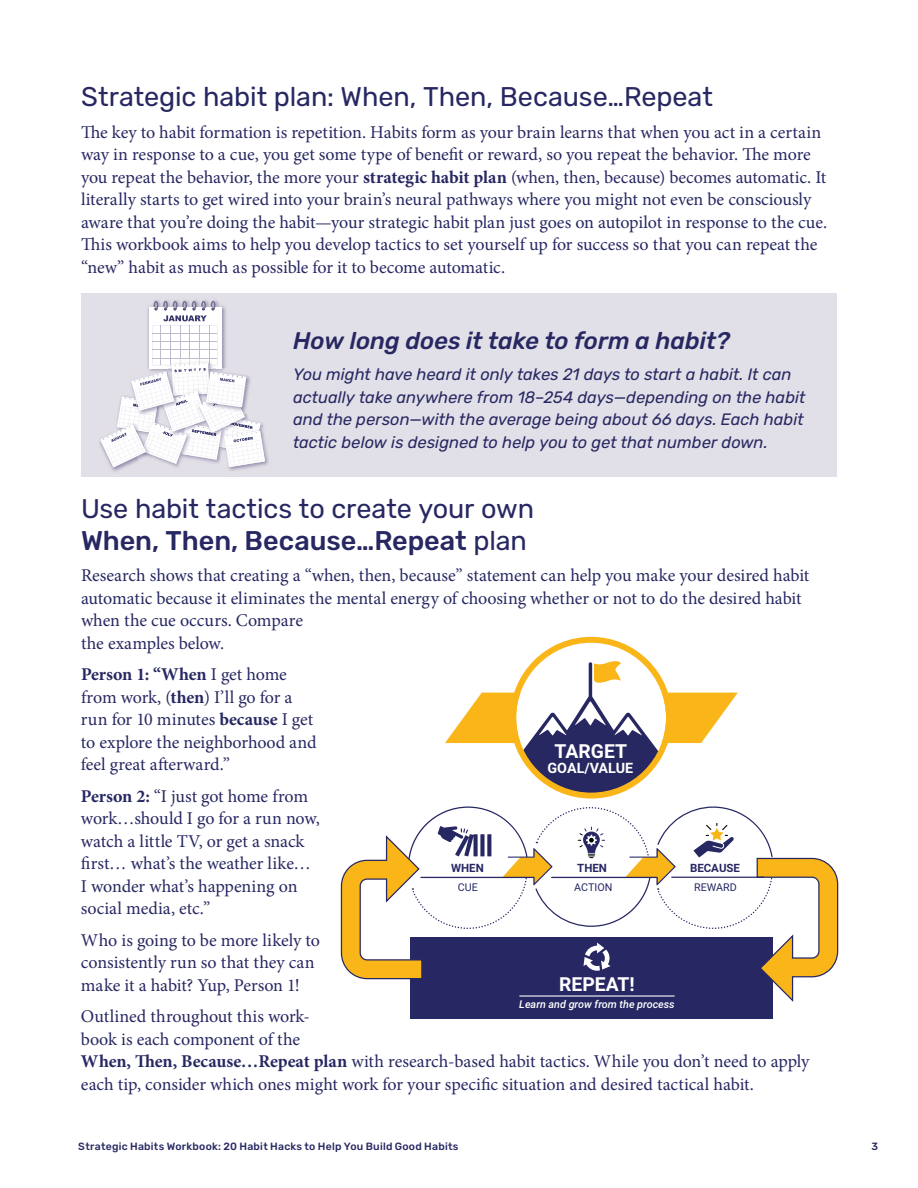
<style>
.page{position:relative;width:918px;height:1188px;background:#fff}
.page>*{position:absolute;margin:0;border:0;box-sizing:border-box;transform-origin:0 0}
.t1{font:27px/32.4px "Rubik";letter-spacing:-.005em;color:#272862}
.t2{font:italic 500 24px "Rubik";color:#272862}
.t3{font:700 19.35px "Roboto";color:#fff}
.t4{font:18px/22.5px "Minion Pro";letter-spacing:-.005em;color:#272862}
.t5{font:italic 16.5px/22.5px "Rubik";color:#272862}
.t6{font:700 14.4px "Roboto";color:#fff}
.t7{font:700 11.4px "Roboto";color:#272863}
.t8{font:italic 500 10.8px "Roboto";color:#fff}
.t9{font:10.8px "Roboto";color:#272863}
.t10{font:500 10.5px "Rubik";letter-spacing:.02em;color:#272862}
.s1{font-weight:700}
.s2{font-weight:500}
</style>
<div class="page">
<div style="left:81px;top:294px;width:755px;height:183px;background:#e1dfe7"></div>
<img style="left:229px;top:453px;width:40px;height:18px">
<img style="left:265px;top:444px;width:2px;height:16px">
<img style="left:99px;top:441px;width:24px;height:31px">
<svg style="left:100px;top:301px;width:165px;height:167px"></svg>
<div style="left:410px;top:937px;width:363px;height:82px;background:#272863"></div>
<svg style="left:445px;top:637px;width:293px;height:162px"></svg>
<svg style="left:417px;top:806px;width:421px;height:196px"></svg>
<svg style="left:341px;top:834px;width:424px;height:146px"></svg>
<h2 class="t1" style="left:81px;top:81px;width:633px">Strategic habit plan: When, Then, Because…Repeat</h2>
<p class="t4" style="left:81px;top:121px;width:748px">The key to habit formation is repetition. Habits form as your brain learns that when you act in a certain way in response to a cue, you get some type of benefit or reward, so you repeat the behavior. The more you repeat the behavior, the more your <span class="s1">strategic habit plan</span> (when, then, because) becomes automatic. It literally starts to get wired into your brain’s neural pathways where you might not even be consciously aware that you’re doing the habit—your strategic habit plan just goes on autopilot in response to the cue.<br>This workbook aims to help you develop tactics to set yourself up for success so that you can repeat the “new” habit as much as possible for it to become automatic.</p>
<h2 class="t2" style="left:293px;top:327px;width:438px">How long does it take to form a habit?</h2>
<p class="t5" style="left:293px;top:364px;width:514px">You might have heard it only takes 21 days to start a habit. It can actually take anywhere from 18–254 days—depending on the habit and the person—with the average being about 66 days. Each habit tactic below is designed to help you to get that number down.</p>
<h2 class="t1" style="left:81px;top:493px;width:455px">Use habit tactics to create your own<br><span class="s2">When, Then, Because…Repeat</span> plan</h2>
<p class="t4" style="left:81px;top:565px;width:730px">Research shows that creating a “when, then, because” statement can help you make your desired habit automatic because it eliminates the mental energy of choosing whether or not to do the desired habit when the cue occurs. Compare<br>the examples below.</p>
<p class="t4" style="left:81px;top:664px;width:237px"><span class="s1">Person 1: “When</span> I get home from work, (<span class="s1">then</span>) I’ll go for a run for 10 minutes <span class="s1">because</span> I get to explore the neighborhood and feel great afterward.”</p>
<p class="t4" style="left:81px;top:785px;width:240px"><span class="s1">Person 2:</span> “I just got home from work…should I go for a run now, watch a little TV, or get a snack first… what’s the weather like…<br>I wonder what’s happening on social media, etc.”</p>
<p class="t4" style="left:81px;top:929px;width:241px">Who is going to be more likely to consistently run so that they can make it a habit? Yup, Person 1!</p>
<p class="t4" style="left:81px;top:1006px;width:730px">Outlined throughout this work-<br>book is each component of the<br><span class="s1">When, Then, Because…Repeat plan</span> with research-based habit tactics. While you don’t need to apply each tip, consider which ones might work for your specific situation and desired tactical habit.</p>
<p class="t3" style="left:555px;top:740px;width:74px">TARGET</p>
<p class="t6" style="left:548px;top:760px;width:87px">GOAL/VALUE</p>
<p class="t7" style="left:451px;top:862px;width:34px">WHEN</p>
<p class="t7" style="left:577px;top:862px;width:31px">THEN</p>
<p class="t7" style="left:690px;top:862px;width:52px">BECAUSE</p>
<p class="t9" style="left:458px;top:880px;width:22px">CUE</p>
<p class="t9" style="left:574px;top:880px;width:40px">ACTION</p>
<p class="t9" style="left:694px;top:880px;width:44px">REWARD</p>
<p class="t3" style="left:559px;top:973px;width:77px">REPEAT!</p>
<p class="t8" style="left:519px;top:997px;width:157px">Learn and grow from the process</p>
<p class="t10" style="left:78px;top:1140px;width:382px">Strategic Habits Workbook: 20 Habit Hacks to Help You Build Good Habits</p>
<p class="t10" style="left:872px;top:1140px;width:8px">3</p>
</div>
